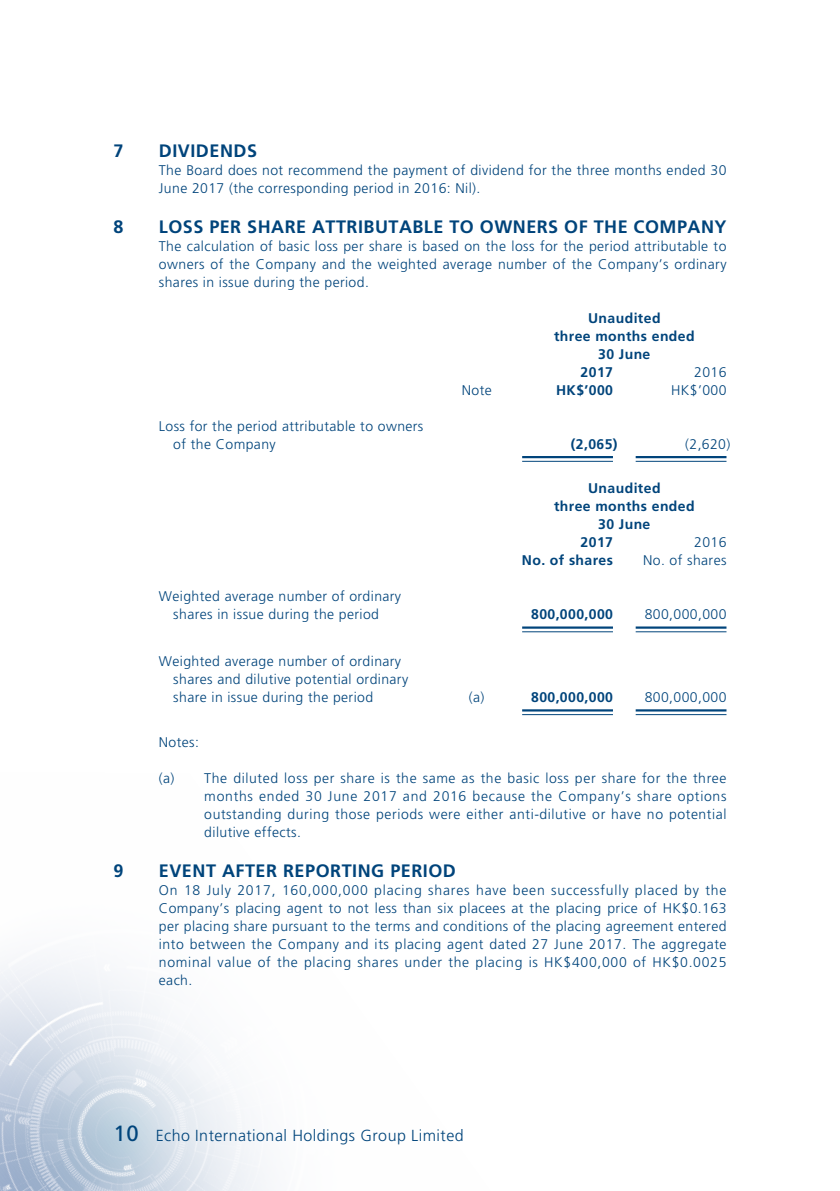
<style>
.page{position:relative;width:840px;height:1191px;background:#fff}
.page>*{position:absolute;margin:0;border:0;box-sizing:border-box;transform-origin:0 0}
._07_NH1{font:700 18px "Frutiger LT Std";letter-spacing:.025em;color:#00447b}
.t1{font:300 16px "Frutiger LT Std";letter-spacing:.03em;color:#00447b}
._06_Notes{font:300 14px/18px "Frutiger LT Std";letter-spacing:.03em;color:#00447b;text-align:justify}
._51_N_Table_txt{font:300 14px "Frutiger LT Std";letter-spacing:.03em;color:#00447b}
._51_N_Table_txt-2{font:700 14px "Frutiger LT Std";letter-spacing:.03em;color:#00447b}
.s1{font-weight:400;font-size:22px}
</style>
<div class="page">
<img style="left:0;top:959px;width:266px;height:232px">
<hr style="left:522px;top:456px;width:90px;height:2px;background:#00447b">
<hr style="left:522px;top:461px;width:90px;height:1px;background:#00447b">
<hr style="left:635px;top:456px;width:91px;height:2px;background:#00447b">
<hr style="left:635px;top:461px;width:91px;height:1px;background:#00447b">
<hr style="left:522px;top:626px;width:90px;height:2px;background:#00447b">
<hr style="left:522px;top:631px;width:90px;height:1px;background:#00447b">
<hr style="left:635px;top:626px;width:91px;height:2px;background:#00447b">
<hr style="left:635px;top:631px;width:91px;height:1px;background:#00447b">
<hr style="left:522px;top:709px;width:90px;height:2px;background:#00447b">
<hr style="left:522px;top:714px;width:90px;height:1px;background:#00447b">
<hr style="left:635px;top:709px;width:91px;height:2px;background:#00447b">
<hr style="left:635px;top:714px;width:91px;height:1px;background:#00447b">
<p class="_07_NH1" style="left:113px;top:140px;width:12px">7</p>
<p class="_07_NH1" style="left:159px;top:140px;width:100px">DIVIDENDS</p>
<p class="_06_Notes" style="left:159px;top:161px;width:568px">The Board does not recommend the payment of dividend for the three months ended 30<br>June 2017 (the corresponding period in 2016: Nil).</p>
<p class="_07_NH1" style="left:113px;top:216px;width:12px">8</p>
<p class="_07_NH1" style="left:159px;top:216px;width:568px">LOSS PER SHARE ATTRIBUTABLE TO OWNERS OF THE COMPANY</p>
<p class="_06_Notes" style="left:159px;top:237px;width:569px">The calculation of basic loss per share is based on the loss for the period attributable to owners of the Company and the weighted average number of the Company’s ordinary shares in issue during the period.</p>
<p class="_51_N_Table_txt-2" style="left:587px;top:310px;width:74px">Unaudited</p>
<p class="_51_N_Table_txt-2" style="left:553px;top:328px;width:142px">three months ended</p>
<p class="_51_N_Table_txt-2" style="left:598px;top:346px;width:54px">30 June</p>
<p class="_51_N_Table_txt-2" style="left:580px;top:364px;width:34px">2017</p>
<p class="_51_N_Table_txt" style="left:693px;top:364px;width:34px">2016</p>
<p class="_51_N_Table_txt" style="left:461px;top:382px;width:31px">Note</p>
<p class="_51_N_Table_txt-2" style="left:555px;top:382px;width:58px">HK$’000</p>
<p class="_51_N_Table_txt" style="left:670px;top:382px;width:57px">HK$’000</p>
<p class="_51_N_Table_txt" style="left:159px;top:418px;width:266px">Loss for the period attributable to owners</p>
<p class="_51_N_Table_txt" style="left:173px;top:436px;width:104px">of the Company</p>
<p class="_51_N_Table_txt-2" style="left:570px;top:436px;width:48px">(2,065)</p>
<p class="_51_N_Table_txt" style="left:684px;top:436px;width:47px">(2,620)</p>
<p class="_51_N_Table_txt-2" style="left:587px;top:480px;width:74px">Unaudited</p>
<p class="_51_N_Table_txt-2" style="left:553px;top:498px;width:142px">three months ended</p>
<p class="_51_N_Table_txt-2" style="left:598px;top:516px;width:54px">30 June</p>
<p class="_51_N_Table_txt-2" style="left:580px;top:534px;width:34px">2017</p>
<p class="_51_N_Table_txt" style="left:693px;top:534px;width:34px">2016</p>
<p class="_51_N_Table_txt-2" style="left:521px;top:552px;width:93px">No. of shares</p>
<p class="_51_N_Table_txt" style="left:642px;top:552px;width:85px">No. of shares</p>
<p class="_51_N_Table_txt" style="left:159px;top:588px;width:244px">Weighted average number of ordinary</p>
<p class="_51_N_Table_txt" style="left:173px;top:606px;width:207px">shares in issue during the period</p>
<p class="_51_N_Table_txt-2" style="left:531px;top:606px;width:83px">800,000,000</p>
<p class="_51_N_Table_txt" style="left:644px;top:606px;width:83px">800,000,000</p>
<p class="_51_N_Table_txt" style="left:159px;top:653px;width:244px">Weighted average number of ordinary</p>
<p class="_51_N_Table_txt" style="left:173px;top:671px;width:236px">shares and dilutive potential ordinary</p>
<p class="_51_N_Table_txt" style="left:173px;top:689px;width:201px">share in issue during the period</p>
<p class="_51_N_Table_txt" style="left:468px;top:689px;width:17px">(a)</p>
<p class="_51_N_Table_txt-2" style="left:531px;top:689px;width:83px">800,000,000</p>
<p class="_51_N_Table_txt" style="left:644px;top:689px;width:83px">800,000,000</p>
<p class="_06_Notes" style="left:159px;top:733px;width:42px">Notes:</p>
<p class="_06_Notes" style="left:204px;top:769px;width:523px;text-indent:-45px">(a) The diluted loss per share is the same as the basic loss per share for the three months ended 30 June 2017 and 2016 because the Company’s share options outstanding during those periods were either anti-dilutive or have no potential dilutive effects.</p>
<p class="_07_NH1" style="left:113px;top:859px;width:12px">9</p>
<p class="_07_NH1" style="left:159px;top:859px;width:298px">EVENT AFTER REPORTING PERIOD</p>
<p class="_06_Notes" style="left:159px;top:881px;width:569px">On 18 July 2017, 160,000,000 placing shares have been successfully placed by the Company’s placing agent to not less than six placees at the placing price of HK$0.163 per placing share pursuant to the terms and conditions of the placing agreement entered into between the Company and its placing agent dated 27 June 2017. The aggregate nominal value of the placing shares under the placing is HK$400,000 of HK$0.0025 each.</p>
<p class="t1" style="left:113px;top:1126px;width:351px"><span class="s1">10</span> Echo International Holdings Group Limited</p>
</div>
